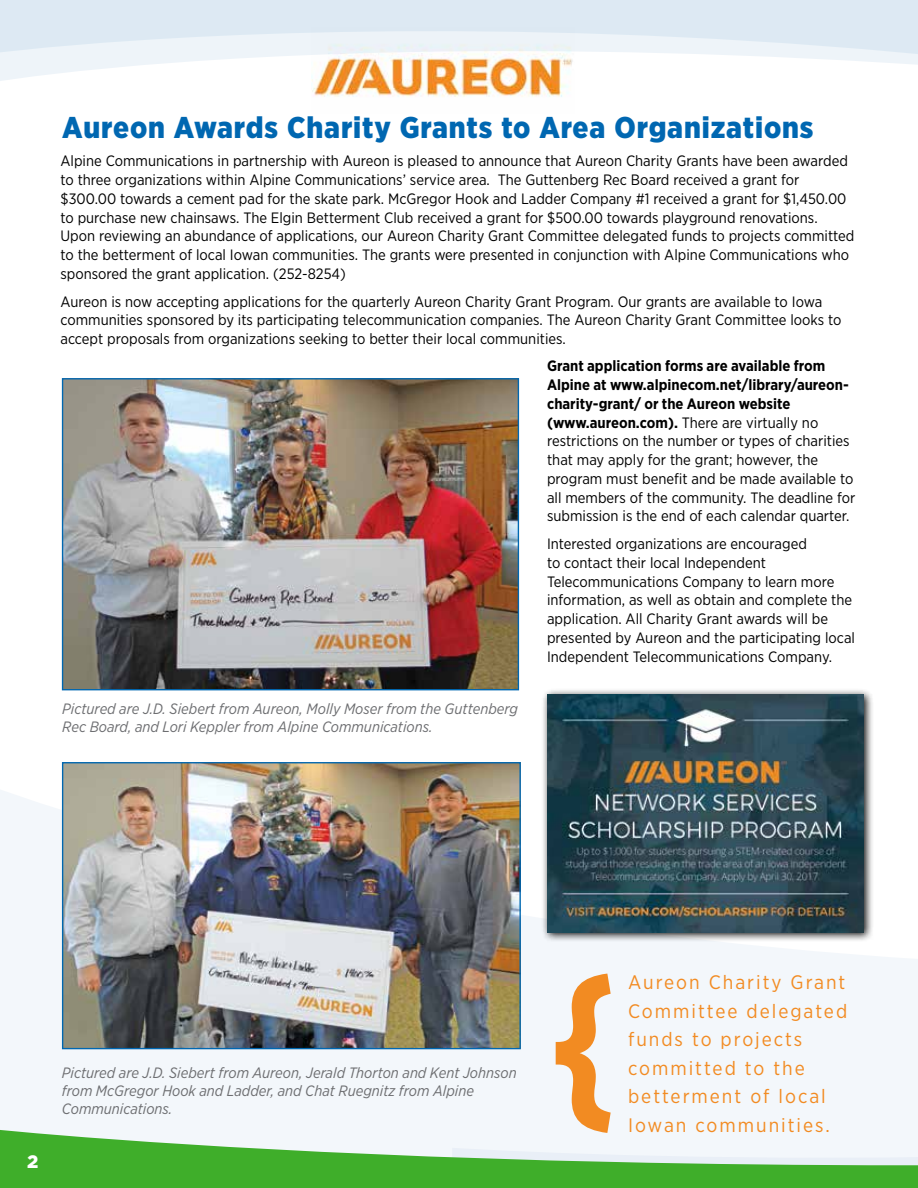
<style>
.page{position:relative;width:918px;height:1188px;background:#fff}
.page>*{position:absolute;margin:0;border:0;box-sizing:border-box;transform-origin:0 0}
.t1{font:900 30px "Gotham Narrow";letter-spacing:.03em;color:#0067b1}
.t2{font:19.5px/28.5px "Gotham Narrow";letter-spacing:.1em;color:#f28b22}
.t3{font:900 18px "Gotham";color:#fff}
.t4{font:15px/18.8px "Gotham Narrow";color:#000}
.t5{font:italic 15px/18px "Gotham Narrow";color:#6d6e71}
.s1{font-weight:700}
</style>
<div class="page">
<svg style="left:0;top:784px;width:918px;height:345px;fill:#f3f7fb"></svg>
<div style="left:452px;top:1060px;width:466px;height:69px;background:#f3f7fb"></div>
<svg style="left:0;top:0;width:918px;height:81px;fill:#dde9f3"></svg>
<img style="left:64px;top:380px;width:453px;height:308px">
<div style="left:62px;top:378px;width:457px;height:312px;border:1px solid #0067b1"></div>
<img style="left:64px;top:764px;width:455px;height:283px">
<div style="left:62px;top:762px;width:459px;height:287px;border:1px solid #0067b1"></div>
<img style="left:311px;top:27px;width:263px;height:70px">
<svg style="left:556px;top:974px;width:55px;height:155px"></svg>
<div style="left:541px;top:688px;width:333px;height:254px;background:#000;opacity:.95"></div>
<img style="left:547px;top:694px;width:317px;height:238px">
<svg style="left:0;top:1129px;width:918px;height:59px;fill:#3fae2a"></svg>
<h1 class="t1" style="left:62px;top:107px;width:753px">Aureon Awards Charity Grants to Area Organizations</h1>
<p class="t4" style="left:60px;top:151px;width:795px">Alpine Communications in partnership with Aureon is pleased to announce that Aureon Charity Grants have been awarded to three organizations within Alpine Communications’ service area. The Guttenberg Rec Board received a grant for $300.00 towards a cement pad for the skate park. McGregor Hook and Ladder Company #1 received a grant for $1,450.00 to purchase new chainsaws. The Elgin Betterment Club received a grant for $500.00 towards playground renovations.<br>Upon reviewing an abundance of applications, our Aureon Charity Grant Committee delegated funds to projects committed to the betterment of local Iowan communities. The grants were presented in conjunction with Alpine Communications who sponsored the grant application. (252-8254)</p>
<p class="t4" style="left:60px;top:292px;width:783px">Aureon is now accepting applications for the quarterly Aureon Charity Grant Program. Our grants are available to Iowa communities sponsored by its participating telecommunication companies. The Aureon Charity Grant Committee looks to accept proposals from organizations seeking to better their local communities.</p>
<p class="t5" style="left:62px;top:700px;width:457px">Pictured are J.D. Siebert from Aureon, Molly Moser from the Guttenberg<br>Rec Board, and Lori Keppler from Alpine Communications.</p>
<p class="t4" style="left:547px;top:356px;width:310px"><span class="s1">Grant application forms are available from Alpine at www.alpinecom.net/library/aureon&shy;charity-grant/ or the Aureon website (www.aureon.com).</span> There are virtually no restrictions on the number or types of charities that may apply for the grant; however, the program must benefit and be made available to all members of the community. The deadline for submission is the end of each calendar quarter.</p>
<p class="t4" style="left:547px;top:534px;width:309px">Interested organizations are encouraged<br>to contact their local Independent Telecommunications Company to learn more information, as well as obtain and complete the application. All Charity Grant awards will be presented by Aureon and the participating local Independent Telecommunications Company.</p>
<p class="t3" style="left:27px;top:1149px;width:13px">2</p>
<p class="t5" style="left:62px;top:1064px;width:456px">Pictured are J.D. Siebert from Aureon, Jerald Thorton and Kent Johnson from McGregor Hook and Ladder, and Chat Ruegnitz from Alpine<br>Communications.</p>
<h2 class="t2" style="left:628px;top:968px;width:221px">Aureon Charity Grant<br>Committee delegated funds to projects committed to the betterment of local<br>Iowan communities.</h2>
</div>
